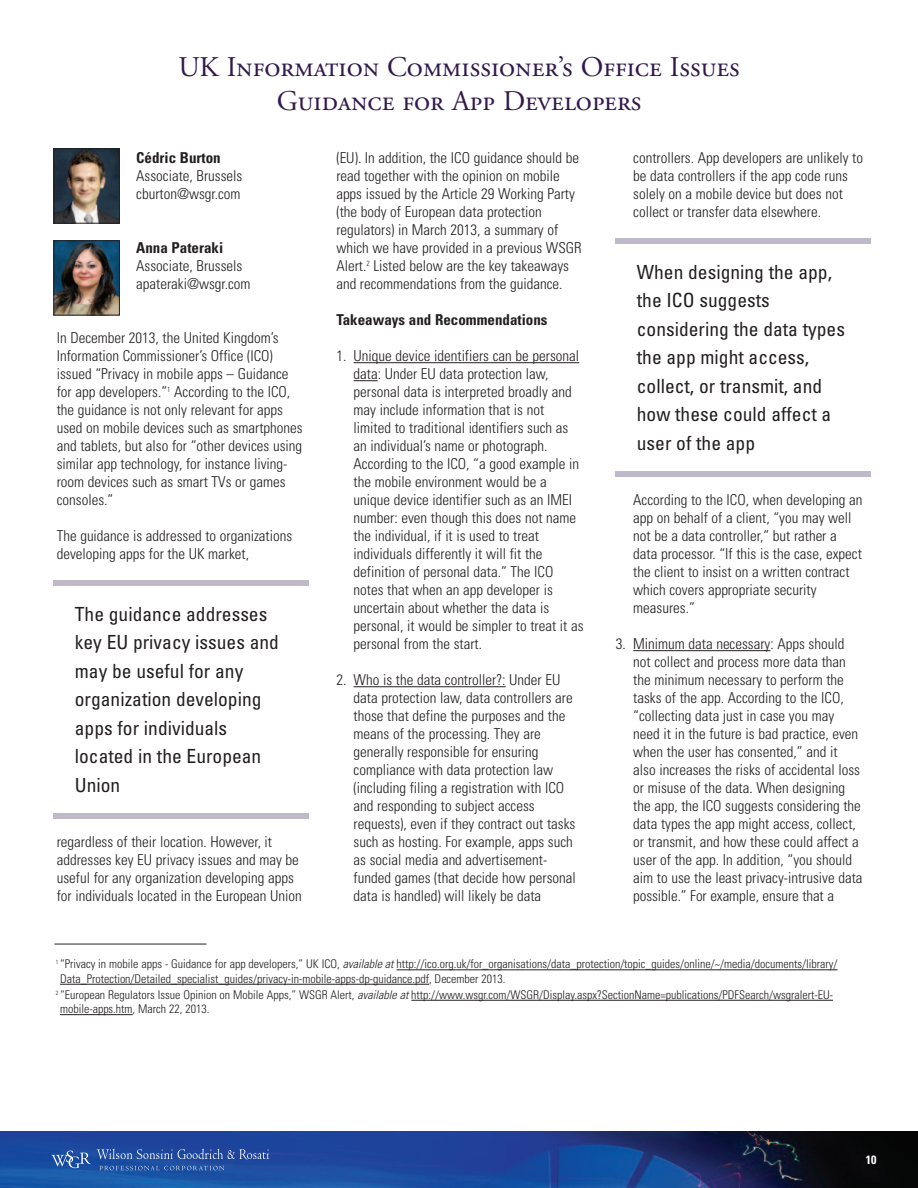
<style>
.page{position:relative;width:918px;height:1188px;background:#fff}
.page>*{position:absolute;margin:0;border:0;box-sizing:border-box;transform-origin:0 0}
.t1{font:28.5px/34.2px "Adobe Garamond Regular SC";color:#32194b;text-align:center}
.t2{font:condensed 19.5px/28.5px "Univers";color:#231f20}
.t3{font:300 condensed 15px/18px "Univers";color:#231f20}
.t4{font:700 condensed 15px "Univers";color:#231f20}
.t5{font:300 condensed 12px/14.4px "Univers";color:#231f20}
.t6{font:700 condensed 12px "Univers";color:#fff}
.s1{font-style:italic}
</style>
<div class="page">
<img style="left:0;top:1132px;width:918px;height:56px">
<svg style="left:97px;top:1149px;width:172px;height:10px;background:#4668ae"></svg>
<svg style="left:100px;top:1166px;width:124px;height:4px"></svg>
<svg style="left:51px;top:1151px;width:40px;height:17px"></svg>
<hr style="left:354px;top:362px;width:225px;height:1px;background:#231f20">
<svg style="left:354px;top:380px;width:24px;height:1px"></svg>
<hr style="left:354px;top:686px;width:152px;height:1px;background:#231f20">
<hr style="left:633px;top:650px;width:137px;height:1px;background:#231f20">
<img style="left:55px;top:242px;width:63px;height:71px">
<div style="left:53px;top:240px;width:67px;height:75px;border:1px solid #231f20"></div>
<img style="left:55px;top:150px;width:63px;height:72px">
<div style="left:53px;top:148px;width:67px;height:76px;border:1px solid #231f20"></div>
<hr style="left:397px;top:970px;width:440px;height:1px;background:#231f20">
<hr style="left:60px;top:984px;width:369px;height:1px;background:#231f20">
<hr style="left:411px;top:1000px;width:422px;height:1px;background:#231f20">
<hr style="left:60px;top:1014px;width:73px;height:1px;background:#231f20">
<hr style="left:54px;top:944px;width:152px;height:1px;background:#231f20">
<svg style="left:53px;top:813px;width:2px;height:6px"></svg>
<div style="left:55px;top:813px;width:253px;height:6px;background:#bfb9c9"></div>
<svg style="left:53px;top:580px;width:2px;height:6px"></svg>
<div style="left:55px;top:580px;width:253px;height:6px;background:#bfb9c9"></div>
<svg style="left:865px;top:471px;width:5px;height:6px"></svg>
<div style="left:615px;top:471px;width:250px;height:6px;background:#bfb9c9"></div>
<svg style="left:865px;top:238px;width:5px;height:6px"></svg>
<div style="left:615px;top:238px;width:250px;height:6px;background:#bfb9c9"></div>
<h1 class="t1" style="left:178px;top:52px;width:563px">UK Information Commissioner’s Office Issues<br>Guidance for App Developers</h1>
<p class="t4" style="left:136px;top:152px;width:86px">Cédric Burton</p>
<p class="t3" style="left:136px;top:168px;width:108px">Associate, Brussels cburton@wsgr.com</p>
<p class="t4" style="left:136px;top:242px;width:88px">Anna Pateraki</p>
<p class="t3" style="left:136px;top:258px;width:116px">Associate, Brussels apateraki@wsgr.com</p>
<p class="t3" style="left:57px;top:330px;width:247px">In December 2013, the United Kingdom’s Information Commissioner’s Office (ICO) issued “Privacy in mobile apps – Guidance for app developers.”<sup>1</sup> According to the ICO, the guidance is not only relevant for apps used on mobile devices such as smartphones and tablets, but also for “other devices using similar app technology, for instance living&shy;room devices such as smart TVs or games consoles.”</p>
<p class="t3" style="left:57px;top:528px;width:237px">The guidance is addressed to organizations developing apps for the UK market,</p>
<h2 class="t2" style="left:75px;top:601px;width:206px">The guidance addresses key EU privacy issues and may be useful for any organization developing apps for individuals located in the European<br>Union</h2>
<p class="t3" style="left:57px;top:834px;width:247px">regardless of their location. However, it addresses key EU privacy issues and may be useful for any organization developing apps for individuals located in the European Union</p>
<p class="t3" style="left:336px;top:150px;width:247px">(EU). In addition, the ICO guidance should be read together with the opinion on mobile apps issued by the Article 29 Working Party (the body of European data protection regulators) in March 2013, a summary of which we have provided in a previous WSGR Alert.<sup>2</sup> Listed below are the key takeaways and recommendations from the guidance.</p>
<p class="t4" style="left:336px;top:314px;width:213px">Takeaways and Recommendations</p>
<p class="t3" style="left:354px;top:348px;width:231px;text-indent:-17px">1. Unique device identifiers can be personal data: Under EU data protection law, personal data is interpreted broadly and may include information that is not limited to traditional identifiers such as an individual’s name or photograph.<br>According to the ICO, “a good example in the mobile environment would be a unique device identifier such as an IMEI number: even though this does not name the individual, if it is used to treat individuals differently it will fit the definition of personal data.” The ICO notes that when an app developer is uncertain about whether the data is personal, it would be simpler to treat it as personal from the start.</p>
<p class="t3" style="left:354px;top:672px;width:224px;text-indent:-17px">2. Who is the data controller?: Under EU data protection law, data controllers are those that define the purposes and the means of the processing. They are generally responsible for ensuring compliance with data protection law (including filing a registration with ICO and responding to subject access requests), even if they contract out tasks such as hosting. For example, apps such as social media and advertisement&shy;funded games (that decide how personal data is handled) will likely be data</p>
<p class="t3" style="left:633px;top:150px;width:231px">controllers. App developers are unlikely to be data controllers if the app code runs solely on a mobile device but does not collect or transfer data elsewhere.</p>
<h2 class="t2" style="left:637px;top:259px;width:210px">When designing the app, the ICO suggests considering the data types the app might access, collect, or transmit, and how these could affect a user of the app</h2>
<p class="t3" style="left:633px;top:492px;width:231px">According to the ICO, when developing an app on behalf of a client, “you may well not be a data controller,” but rather a data processor. “If this is the case, expect the client to insist on a written contract which covers appropriate security measures.”</p>
<p class="t3" style="left:633px;top:636px;width:231px;text-indent:-17px">3. Minimum data necessary: Apps should not collect and process more data than the minimum necessary to perform the tasks of the app. According to the ICO, “collecting data just in case you may need it in the future is bad practice, even when the user has consented,” and it also increases the risks of accidental loss or misuse of the data. When designing the app, the ICO suggests considering the data types the app might access, collect, or transmit, and how these could affect a user of the app. In addition, “you should aim to use the least privacy-intrusive data possible.” For example, ensure that a</p>
<p class="t5" style="left:60px;top:958px;width:779px;text-indent:-4px"><sup>1</sup> “Privacy in mobile apps - Guidance for app developers,” UK ICO, <span class="s1">available at</span> http://ico.org.uk/for_organisations/data_protection/topic_guides/online/~/media/documents/library/<br>Data_Protection/Detailed_specialist_guides/privacy-in-mobile-apps-dp-guidance.pdf, December 2013.</p>
<p class="t5" style="left:60px;top:989px;width:775px;text-indent:-4px"><sup>2</sup> “European Regulators Issue Opinion on Mobile Apps,” WSGR Alert, <span class="s1">available at</span> http://www.wsgr.com/WSGR/Display.aspx?SectionName=publications/PDFSearch/wsgralert-EU&shy;mobile-apps.htm, March 22, 2013.</p>
<p class="t6" style="left:866px;top:1156px;width:12px">10</p>
</div>
